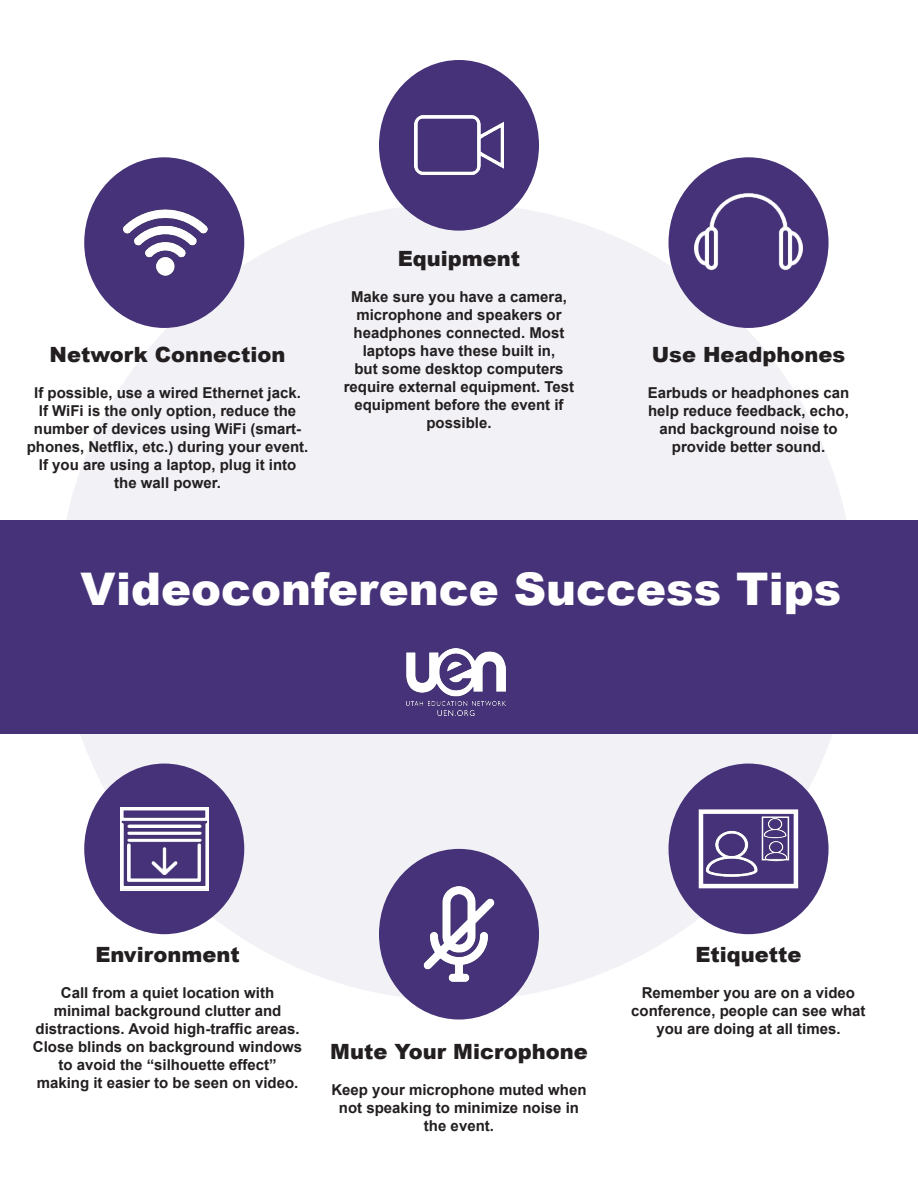
<style>
.page{position:relative;width:918px;height:1188px;background:#fff}
.page>*{position:absolute;margin:0;border:0;box-sizing:border-box;transform-origin:0 0}
.t1{font:900 45px "Arial";color:#fff}
.t2{font:900 21px "Arial";color:#231f20}
.t3{font:700 15px/18px "Arial";color:#231f20;text-align:center}
</style>
<div class="page">
<div style="left:58px;top:203px;width:797px;height:798px;background:#f2f1f6;border-radius:50%"></div>
<div style="left:669px;top:157px;width:160px;height:171px;background:#453278;border-radius:50%"></div>
<img style="left:695px;top:193px;width:107px;height:78px">
<div style="left:379px;top:60px;width:160px;height:171px;background:#453278;border-radius:50%"></div>
<img style="left:414px;top:115px;width:90px;height:60px">
<div style="left:84px;top:157px;width:160px;height:171px;background:#453278;border-radius:50%"></div>
<img style="left:84px;top:198px;width:160px;height:90px">
<div style="left:84px;top:764px;width:160px;height:170px;background:#453278;border-radius:50%"></div>
<img style="left:120px;top:807px;width:88px;height:84px">
<div style="left:379px;top:849px;width:160px;height:171px;background:#453278;border-radius:50%"></div>
<img style="left:423px;top:886px;width:72px;height:96px">
<div style="left:669px;top:764px;width:160px;height:170px;background:#453278;border-radius:50%"></div>
<img style="left:705px;top:830px;width:53px;height:47px">
<div style="left:0;top:521px;width:918px;height:213px;background:#453278"></div>
<div style="left:699px;top:809px;width:99px;height:79px;border:4px solid #fff"></div>
<div style="left:762px;top:816px;width:27px;height:44px;border:2px solid #fff"></div>
<img style="left:763px;top:818px;width:25px;height:43px">
<img style="left:406px;top:649px;width:99px;height:67px">
<p class="t2" style="left:50px;top:339px;width:238px">Network Connection</p>
<p class="t3" style="left:27px;top:384px;width:283px">If possible, use a wired Ethernet jack.<br>If WiFi is the only option, reduce the number of devices using WiFi (smart&shy;phones, Netflix, etc.) during your event.<br>If you are using a laptop, plug it into the wall power.</p>
<p class="t2" style="left:398px;top:244px;width:124px">Equipment</p>
<p class="t3" style="left:344px;top:289px;width:232px">Make sure you have a camera, microphone and speakers or headphones connected. Most laptops have these built in,<br>but some desktop computers require external equipment. Test equipment before the event if possible.</p>
<p class="t2" style="left:652px;top:339px;width:195px">Use Headphones</p>
<p class="t3" style="left:648px;top:384px;width:203px">Earbuds or headphones can help reduce feedback, echo, and background noise to</p>
<p class="t3" style="left:672px;top:438px;width:155px">provide better sound.</p>
<p class="t1" style="left:80px;top:556px;width:762px">Videoconference Success Tips</p>
<p class="t2" style="left:95px;top:939px;width:146px">Environment</p>
<p class="t3" style="left:61px;top:984px;width:215px">Call from a quiet location with</p>
<p class="t3" style="left:54px;top:1002px;width:229px">minimal background clutter and</p>
<p class="t3" style="left:33px;top:1020px;width:271px">distractions. Avoid high-traffic areas.<br>Close blinds on background windows to avoid the “silhouette effect”</p>
<p class="t3" style="left:37px;top:1074px;width:263px">making it easier to be seen on video.</p>
<p class="t2" style="left:330px;top:1036px;width:259px">Mute Your Microphone</p>
<p class="t3" style="left:331px;top:1081px;width:257px">Keep your microphone muted when not speaking to minimize noise in the event.</p>
<p class="t2" style="left:695px;top:939px;width:108px">Etiquette</p>
<p class="t3" style="left:642px;top:984px;width:215px">Remember you are on a video</p>
<p class="t3" style="left:631px;top:1002px;width:236px">conference, people can see what you are doing at all times.</p>
</div>
